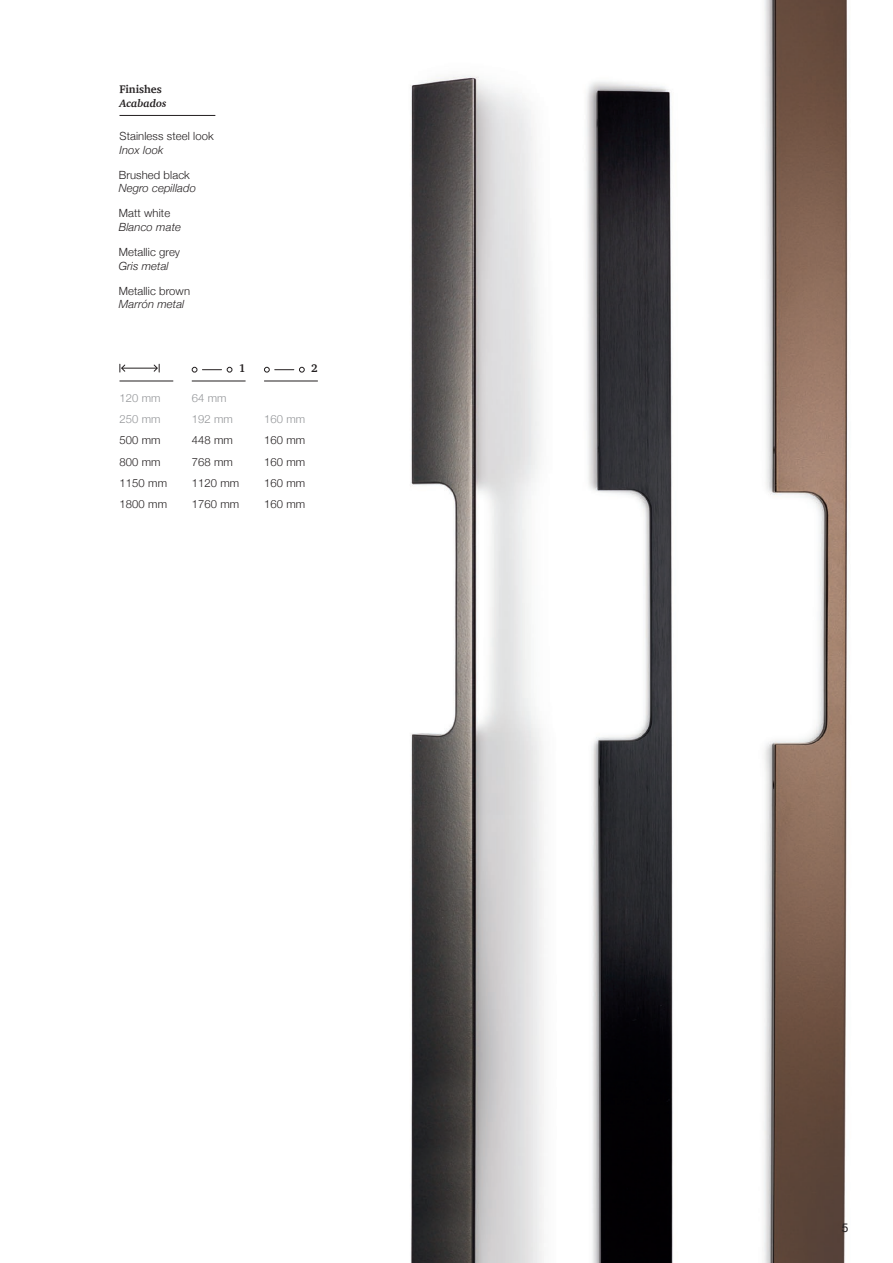
<style>
.page{position:relative;width:893px;height:1263px;background:#fff}
.page>*{position:absolute;margin:0;border:0;box-sizing:border-box;transform-origin:0 0}
.t1{font:12px "Helvetica Neue";color:#231f20}
.t2{font:300 11.25px "Helvetica Neue";letter-spacing:.01em;color:#231f20}
.t3{font:italic 300 11.25px "Helvetica Neue";letter-spacing:.01em;color:#231f20}
.t4{font:300 11.25px "Helvetica Neue";letter-spacing:.01em;color:#939598}
.t5{font:700 11.25px "Charter";color:#231f20}
.t6{font:italic 700 10.95px "Charter";color:#231f20}
</style>
<div class="page">
<img style="left:119px;top:0;width:729px;height:1263px">
<hr style="left:119px;top:115px;width:96px;height:1px;background:#231f20">
<hr style="left:119px;top:381px;width:54px;height:1px;background:#231f20">
<hr style="left:192px;top:381px;width:54px;height:1px;background:#231f20">
<hr style="left:264px;top:381px;width:54px;height:1px;background:#231f20">
<hr style="left:122px;top:368px;width:35px;height:1px;background:#231f20">
<svg style="left:119px;top:364px;width:7px;height:8px"></svg>
<svg style="left:153px;top:364px;width:7px;height:8px"></svg>
<svg style="left:192px;top:367px;width:40px;height:5px"></svg>
<svg style="left:264px;top:367px;width:41px;height:5px"></svg>
<p class="t5" style="left:119px;top:80px;width:44px">Finishes</p>
<p class="t6" style="left:119px;top:94px;width:49px">Acabados</p>
<p class="t2" style="left:119px;top:127px;width:96px">Stainless steel look</p>
<p class="t3" style="left:119px;top:141px;width:45px">Inox look</p>
<p class="t2" style="left:119px;top:166px;width:73px">Brushed black</p>
<p class="t3" style="left:119px;top:179px;width:79px">Negro cepillado</p>
<p class="t2" style="left:119px;top:204px;width:53px">Matt white</p>
<p class="t3" style="left:119px;top:218px;width:64px">Blanco mate</p>
<p class="t2" style="left:119px;top:243px;width:63px">Metallic grey</p>
<p class="t3" style="left:119px;top:257px;width:51px">Gris metal</p>
<p class="t2" style="left:119px;top:282px;width:73px">Metallic brown</p>
<p class="t3" style="left:119px;top:295px;width:67px">Marrón metal</p>
<p class="t5" style="left:239px;top:359px;width:8px">1</p>
<p class="t5" style="left:311px;top:359px;width:8px">2</p>
<p class="t4" style="left:119px;top:389px;width:43px">120 mm</p>
<p class="t4" style="left:192px;top:389px;width:36px">64 mm</p>
<p class="t4" style="left:119px;top:410px;width:43px">250 mm</p>
<p class="t4" style="left:192px;top:410px;width:43px">192 mm</p>
<p class="t4" style="left:264px;top:410px;width:43px">160 mm</p>
<p class="t2" style="left:119px;top:431px;width:43px">500 mm</p>
<p class="t2" style="left:192px;top:431px;width:43px">448 mm</p>
<p class="t2" style="left:264px;top:431px;width:43px">160 mm</p>
<p class="t2" style="left:119px;top:453px;width:43px">800 mm</p>
<p class="t2" style="left:192px;top:453px;width:43px">768 mm</p>
<p class="t2" style="left:264px;top:453px;width:43px">160 mm</p>
<p class="t2" style="left:119px;top:474px;width:49px">1150 mm</p>
<p class="t2" style="left:192px;top:474px;width:49px">1120 mm</p>
<p class="t2" style="left:264px;top:474px;width:43px">160 mm</p>
<p class="t2" style="left:119px;top:495px;width:49px">1800 mm</p>
<p class="t2" style="left:192px;top:495px;width:49px">1760 mm</p>
<p class="t2" style="left:264px;top:495px;width:43px">160 mm</p>
<p class="t1" style="left:842px;top:1219px;width:8px">5</p>
</div>
